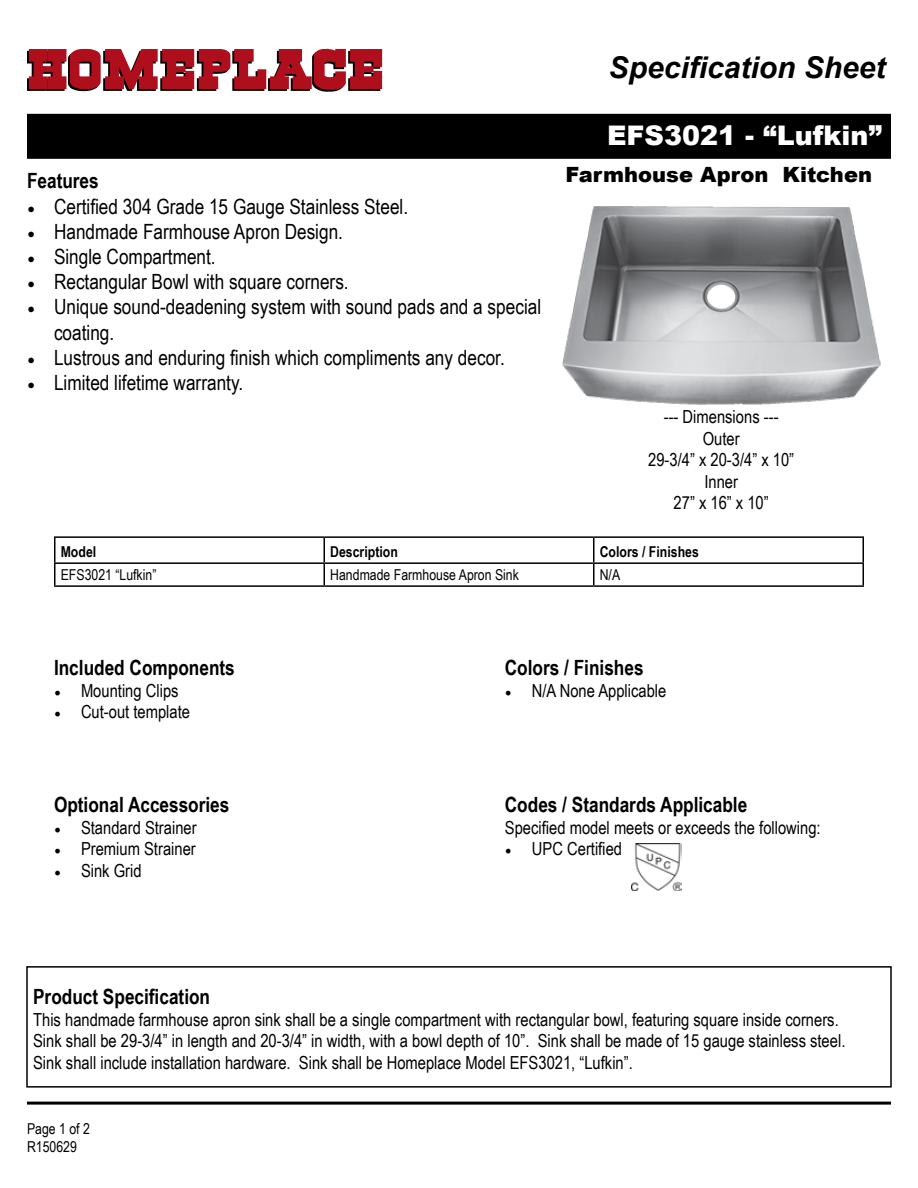
<style>
.page{position:relative;width:918px;height:1188px;background:#fff}
.page>*{position:absolute;margin:0;border:0;box-sizing:border-box;transform-origin:0 0}
.t1{font:italic 700 30px "Arial";color:#000}
.t2{font:900 27px "Arial";color:#fff}
.t3{font:21px/25.2px "Arial Narrow";color:#000}
.t4{font:700 21px "Arial Narrow";color:#000}
.t5{font:900 21px "Arial";color:#000}
.t6{font:18px/21.6px "Arial Narrow";color:#000;text-align:center}
.t7{font:15px/18px "Arial Narrow";color:#000}
.t8{font:700 15px "Arial Narrow";color:#000}
.s1{font-family:"Minion Pro"}
</style>
<div class="page">
<svg style="left:27px;top:49px;width:355px;height:43px"></svg>
<div style="left:27px;top:114px;width:864px;height:45px;background:#000"></div>
<img style="left:562px;top:206px;width:319px;height:199px">
<div style="left:26px;top:966px;width:866px;height:122px;border:2px solid #000"></div>
<hr style="left:27px;top:1102px;width:864px;height:3px;background:#000">
<hr style="left:54px;top:536px;width:270px;height:2px;background:#000">
<hr style="left:54px;top:538px;width:2px;height:24px;background:#000">
<hr style="left:324px;top:536px;width:270px;height:2px;background:#000">
<hr style="left:594px;top:536px;width:270px;height:2px;background:#000">
<hr style="left:862px;top:538px;width:2px;height:24px;background:#000">
<hr style="left:54px;top:562px;width:270px;height:2px;background:#000">
<hr style="left:54px;top:564px;width:2px;height:21px;background:#000">
<hr style="left:324px;top:562px;width:270px;height:2px;background:#000">
<svg style="left:324px;top:538px;width:1px;height:47px"></svg>
<hr style="left:594px;top:562px;width:270px;height:2px;background:#000">
<svg style="left:593px;top:538px;width:1px;height:47px"></svg>
<hr style="left:862px;top:564px;width:2px;height:21px;background:#000">
<hr style="left:54px;top:585px;width:270px;height:2px;background:#000">
<hr style="left:324px;top:585px;width:270px;height:2px;background:#000">
<hr style="left:594px;top:585px;width:270px;height:2px;background:#000">
<img style="left:632px;top:843px;width:49px;height:48px">
<p class="t4" style="left:27px;top:165px;width:73px">Features</p>
<p class="t3" style="left:27px;top:193px;width:383px"><span class="s1">•</span> Certified 304 Grade 15 Gauge Stainless Steel.</p>
<p class="t3" style="left:27px;top:218px;width:318px"><span class="s1">•</span> Handmade Farmhouse Apron Design.</p>
<p class="t3" style="left:27px;top:243px;width:190px"><span class="s1">•</span> Single Compartment.</p>
<p class="t3" style="left:27px;top:269px;width:323px"><span class="s1">•</span> Rectangular Bowl with square corners.</p>
<p class="t3" style="left:54px;top:294px;width:489px;text-indent:-27px"><span class="s1">•</span> Unique sound-deadening system with sound pads and a special coating.</p>
<p class="t3" style="left:27px;top:344px;width:479px"><span class="s1">•</span> Lustrous and enduring finish which compliments any decor.</p>
<p class="t3" style="left:27px;top:369px;width:218px"><span class="s1">•</span> Limited lifetime warranty.</p>
<h1 class="t1" style="left:609px;top:48px;width:278px">Specification Sheet</h1>
<h2 class="t2" style="left:607px;top:116px;width:276px">EFS3021 - “Lufkin”</h2>
<p class="t5" style="left:565px;top:159px;width:308px">Farmhouse Apron Kitchen</p>
<p class="t6" style="left:648px;top:405px;width:148px">--- Dimensions ---<br>Outer<br>29-3/4” x 20-3/4” x 10”<br>Inner<br>27” x 16” x 10”</p>
<p class="t8" style="left:61px;top:541px;width:37px">Model</p>
<p class="t8" style="left:330px;top:541px;width:69px">Description</p>
<p class="t8" style="left:600px;top:541px;width:101px">Colors / Finishes</p>
<p class="t7" style="left:61px;top:565px;width:97px">EFS3021 “Lufkin”</p>
<p class="t7" style="left:330px;top:565px;width:190px">Handmade Farmhouse Apron Sink</p>
<p class="t7" style="left:600px;top:565px;width:22px">N/A</p>
<p class="t4" style="left:54px;top:652px;width:182px">Included Components</p>
<p class="t6" style="left:54px;top:679px;width:126px"><span class="s1">•</span> Mounting Clips</p>
<p class="t6" style="left:54px;top:700px;width:138px"><span class="s1">•</span> Cut-out template</p>
<p class="t4" style="left:54px;top:789px;width:177px">Optional Accessories</p>
<p class="t6" style="left:54px;top:816px;width:144px"><span class="s1">•</span> Standard Strainer</p>
<p class="t6" style="left:54px;top:838px;width:143px"><span class="s1">•</span> Premium Strainer</p>
<p class="t6" style="left:54px;top:859px;width:89px"><span class="s1">•</span> Sink Grid</p>
<p class="t4" style="left:505px;top:652px;width:140px">Colors / Finishes</p>
<p class="t6" style="left:505px;top:679px;width:163px"><span class="s1">•</span> N/A None Applicable</p>
<p class="t4" style="left:505px;top:789px;width:244px">Codes / Standards Applicable</p>
<p class="t6" style="left:505px;top:816px;width:317px">Specified model meets or exceeds the following:</p>
<p class="t6" style="left:505px;top:838px;width:119px"><span class="s1">•</span> UPC Certified</p>
<p class="t4" style="left:33px;top:981px;width:179px">Product Specification</p>
<p class="t6" style="left:33px;top:1008px;width:814px;text-align:left">This handmade farmhouse apron sink shall be a single compartment with rectangular bowl, featuring square inside corners.<br>Sink shall be 29-3/4” in length and 20-3/4” in width, with a bowl depth of 10”. Sink shall be made of 15 gauge stainless steel.<br>Sink shall include installation hardware. Sink shall be Homeplace Model EFS3021, “Lufkin”.</p>
<p class="t7" style="left:27px;top:1119px;width:64px">Page 1 of 2<br>R150629</p>
</div>
